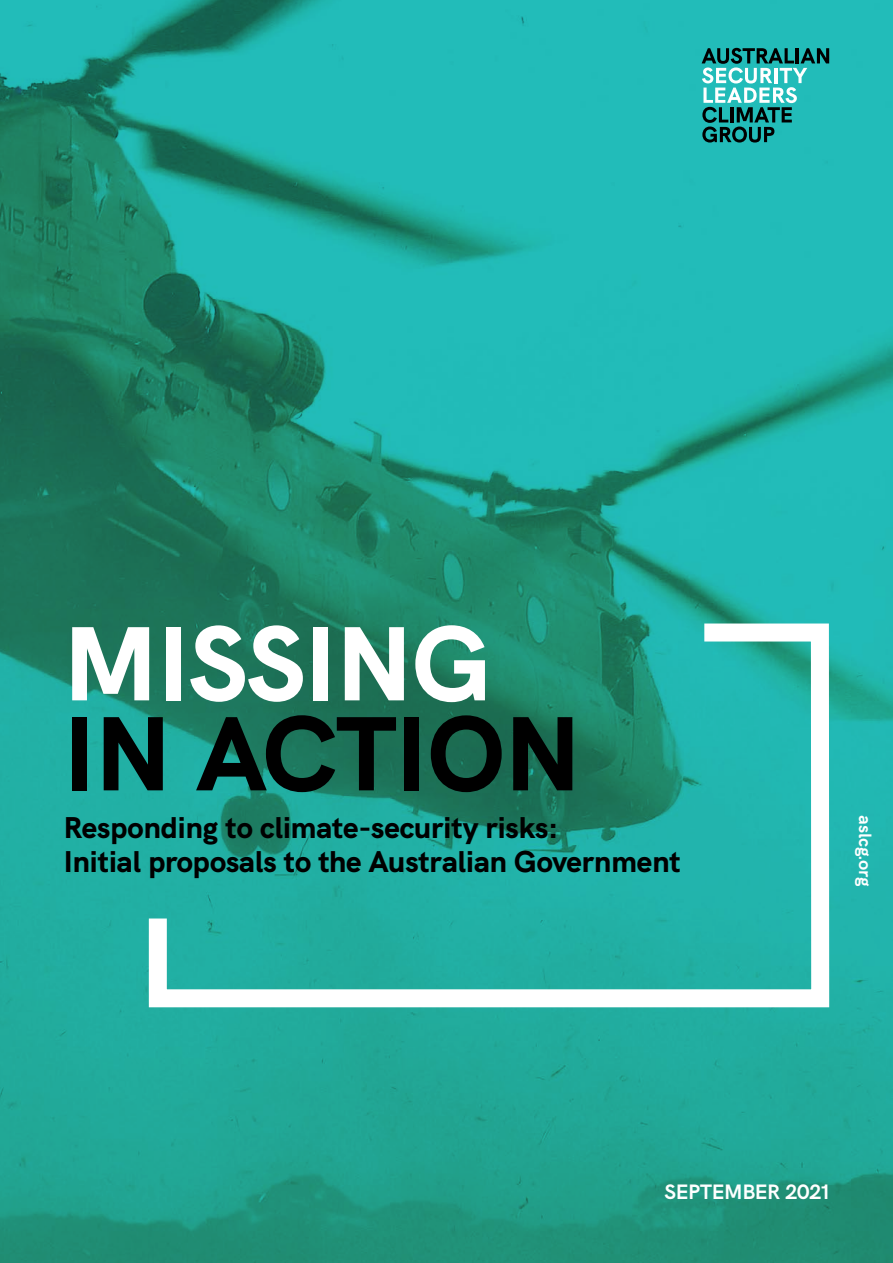
<style>
.page{position:relative;width:893px;height:1263px;background:#fff}
.page>*{position:absolute;margin:0;border:0;box-sizing:border-box;transform-origin:0 0}
.t1{font:800 105px "HK Grotesk";color:#000}
.t2{font:800 105px "HK Grotesk";color:#fff}
.t3{font:800 30px/34.5px "HK Grotesk";color:#000}
.t4{font:700 21px "HK Grotesk";letter-spacing:.01em;color:#fff}
.t5{font:700 18px "HK Grotesk";color:#fff}
</style>
<div class="page">
<img style="left:0;top:0;width:893px;height:1263px">
<svg style="left:702px;top:48px;width:127px;height:95px;background:#36a29f"></svg>
<svg style="left:140px;top:614px;width:698px;height:402px;background:#31a394"></svg>
<h1 class="t2" style="left:64px;top:582px;width:428px">MISSING</h1>
<h1 class="t1" style="left:64px;top:672px;width:518px">IN ACTION</h1>
<p class="t3" style="left:64px;top:807px;width:618px">Responding to climate-security risks:<br>Initial proposals to the Australian Government</p>
<p class="t5" style="left:879px;top:815px;width:72px;rotate:90deg">aslcg.org</p>
<p class="t4" style="left:665px;top:1176px;width:166px">SEPTEMBER 2021</p>
</div>
